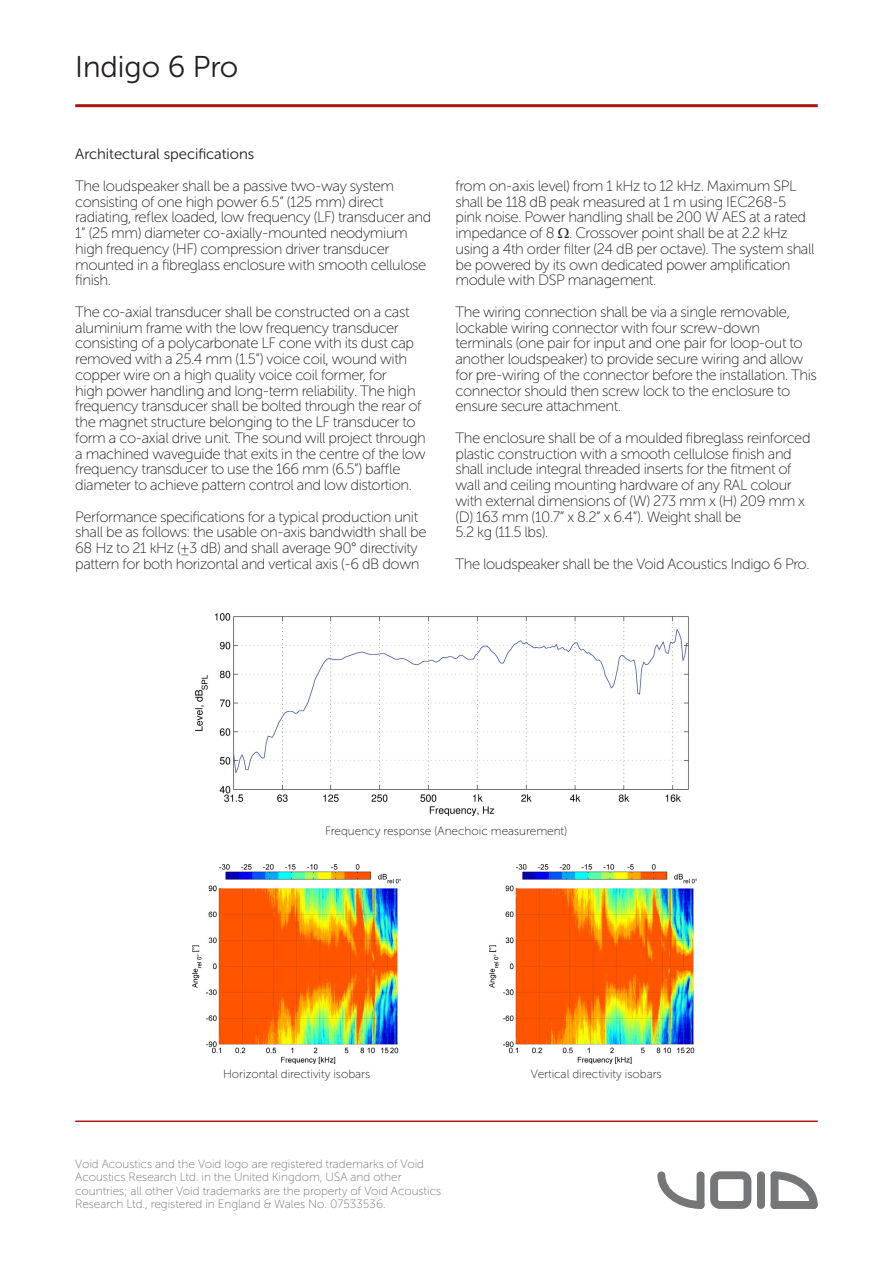
<style>
.page{position:relative;width:893px;height:1263px;background:#fff}
.page>*{position:absolute;margin:0;border:0;box-sizing:border-box;transform-origin:0 0}
.t1{font:30px "Museo Sans Rounded 300";color:#231f20}
.t2{font:15px/15.8px "Museo Sans Rounded 100";letter-spacing:-.025em;color:#231f20}
.t3{font:15px "Museo Sans Rounded 300";color:#231f20}
.t4{font:12px/13.5px "Museo Sans Rounded 100";color:#757678}
.t5{font:12px "Museo Sans Rounded 100";color:#231f20}
</style>
<div class="page">
<hr style="left:75px;top:104px;width:743px;height:3px;background:#ac1410">
<svg style="left:657px;top:1171px;width:47px;height:38px"></svg>
<svg style="left:771px;top:1171px;width:47px;height:38px"></svg>
<div style="left:771px;top:1201px;width:47px;height:8px;background:#757678;border-radius:4px"></div>
<div style="left:771px;top:1171px;width:7px;height:38px;background:#757678;border-radius:4px"></div>
<div style="left:757px;top:1171px;width:8px;height:38px;background:#757678;border-radius:4px"></div>
<div style="left:697px;top:1171px;width:7px;height:38px;background:#757678;border-radius:4px"></div>
<svg style="left:710px;top:1171px;width:41px;height:38px"></svg>
<hr style="left:75px;top:1120px;width:743px;height:2px;background:#ac1410">
<img style="left:196px;top:614px;width:493px;height:201px">
<img style="left:193px;top:864px;width:207px;height:199px">
<img style="left:490px;top:865px;width:207px;height:198px">
<h1 class="t1" style="left:75px;top:50px;width:165px">Indigo 6 Pro</h1>
<p class="t3" style="left:75px;top:146px;width:181px">Architectural specifications</p>
<p class="t2" style="left:75px;top:178px;width:358px">The loudspeaker shall be a passive two-way system consisting of one high power 6.5” (125 mm) direct radiating, reflex loaded, low frequency (LF) transducer and 1” (25 mm) diameter co-axially-mounted neodymium high frequency (HF) compression driver transducer mounted in a fibreglass enclosure with smooth cellulose finish.</p>
<p class="t2" style="left:75px;top:304px;width:352px">The co-axial transducer shall be constructed on a cast aluminium frame with the low frequency transducer consisting of a polycarbonate LF cone with its dust cap removed with a 25.4 mm (1.5”) voice coil, wound with copper wire on a high quality voice coil former, for<br>high power handling and long-term reliability. The high frequency transducer shall be bolted through the rear of the magnet structure belonging to the LF transducer to form a co-axial drive unit. The sound will project through a machined waveguide that exits in the centre of the low frequency transducer to use the 166 mm (6.5”) baffle diameter to achieve pattern control and low distortion.</p>
<p class="t2" style="left:75px;top:509px;width:353px">Performance specifications for a typical production unit shall be as follows: the usable on-axis bandwidth shall be 68 Hz to 21 kHz (±3 dB) and shall average 90° directivity pattern for both horizontal and vertical axis (-6 dB down</p>
<p class="t2" style="left:455px;top:178px;width:361px">from on-axis level) from 1 kHz to 12 kHz. Maximum SPL shall be 118 dB peak measured at 1 m using IEC268-5 pink noise. Power handling shall be 200 W AES at a rated impedance of 8 . Crossover point shall be at 2.2 kHz using a 4th order filter (24 dB per octave). The system shall be powered by its own dedicated power amplification module with DSP management.</p>
<p class="t2" style="left:455px;top:304px;width:363px">The wiring connection shall be via a single removable, lockable wiring connector with four screw-down terminals (one pair for input and one pair for loop-out to another loudspeaker) to provide secure wiring and allow for pre-wiring of the connector before the installation. This connector should then screw lock to the enclosure to ensure secure attachment.</p>
<p class="t2" style="left:455px;top:430px;width:357px">The enclosure shall be of a moulded fibreglass reinforced plastic construction with a smooth cellulose finish and shall include integral threaded inserts for the fitment of wall and ceiling mounting hardware of any RAL colour with external dimensions of (W) 273 mm x (H) 209 mm x (D) 163 mm (10.7” x 8.2” x 6.4”). Weight shall be</p>
<p class="t2" style="left:455px;top:525px;width:94px">5.2 kg (11.5 lbs).</p>
<p class="t2" style="left:455px;top:556px;width:356px">The loudspeaker shall be the Void Acoustics Indigo 6 Pro.</p>
<p class="t5" style="left:325px;top:824px;width:244px">Frequency response (Anechoic measurement)</p>
<p class="t5" style="left:223px;top:1068px;width:148px">Horizontal directivity isobars</p>
<p class="t5" style="left:531px;top:1068px;width:132px">Vertical directivity isobars</p>
<p class="t4" style="left:75px;top:1157px;width:367px">Void Acoustics and the Void logo are registered trademarks of Void Acoustics Research Ltd. in the United Kingdom, USA and other countries; all other Void trademarks are the property of Void Acoustics Research Ltd., registered in England &amp; Wales No. 07533536.</p>
</div>
